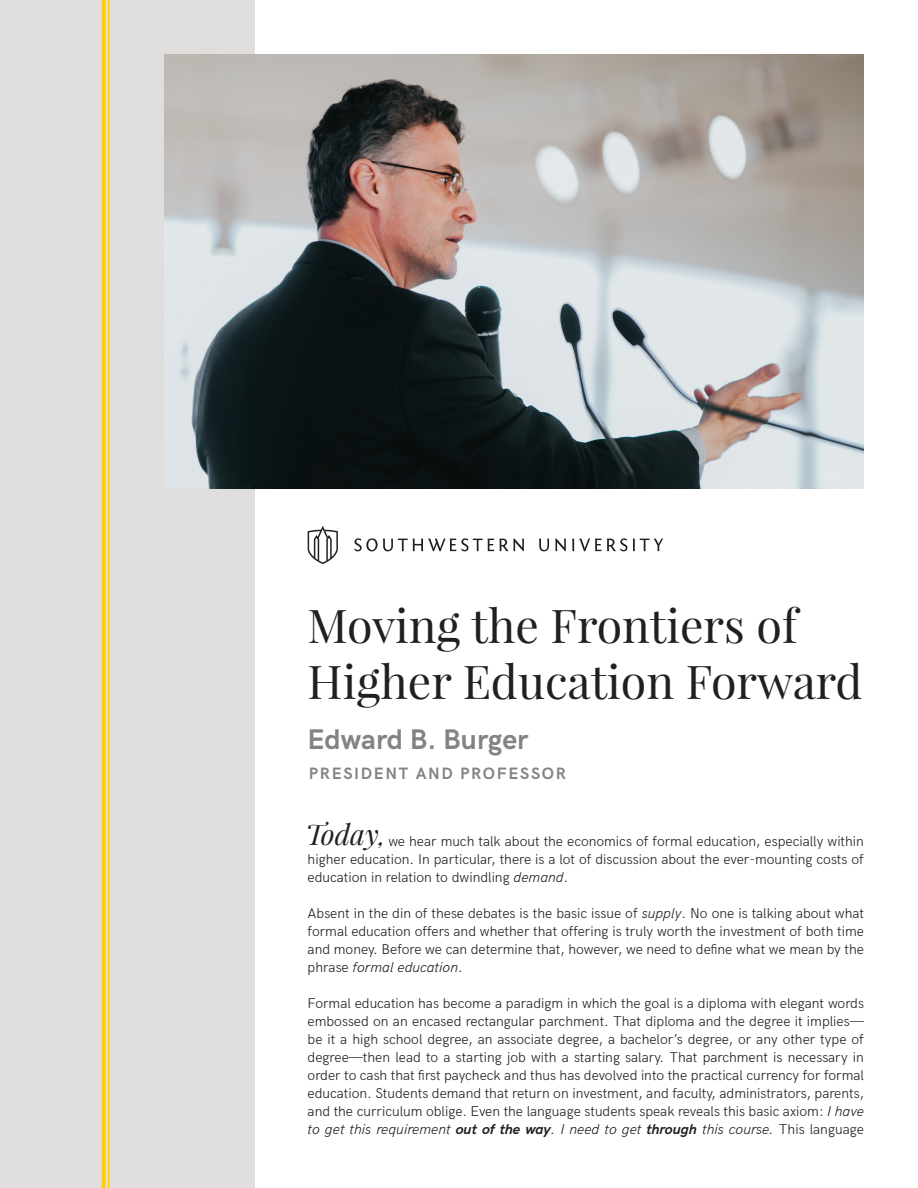
<style>
.page{position:relative;width:918px;height:1188px;background:#fff}
.page>*{position:absolute;margin:0;border:0;box-sizing:border-box;transform-origin:0 0}
.t1{font:46.5px/55.8px "Playfair Display";color:#231f20}
.t2{font:700 28.5px "HK Grotesk";color:#828383}
.t3{font:700 16.5px "HK Grotesk";letter-spacing:.1em;color:#828383}
.t4{font:300 14.25px/18px "HK Grotesk";color:#231f20;text-align:justify}
.s1{font-family:"Playfair Display";font-weight:400;font-style:italic;font-size:28.5px}
.s2{font-family:"Playfair Display";font-weight:400;font-style:italic;font-size:24px}
.s3{font-style:italic}
.s4{font-weight:700;font-style:italic}
</style>
<div class="page">
<div style="left:0;top:0;width:255px;height:1188px;background:#e0dedd"></div>
<svg style="left:102px;top:0;width:4px;height:1188px;background:#facf21"></svg>
<hr style="left:108px;top:0;width:1px;height:1188px;background:#fecd08">
<svg style="left:308px;top:526px;width:30px;height:38px"></svg>
<svg style="left:354px;top:538px;width:170px;height:13px"></svg>
<svg style="left:539px;top:539px;width:10px;height:12px"></svg>
<svg style="left:555px;top:539px;width:11px;height:12px"></svg>
<svg style="left:572px;top:538px;width:55px;height:13px"></svg>
<svg style="left:633px;top:539px;width:30px;height:12px"></svg>
<img style="left:164px;top:54px;width:700px;height:434px">
<h1 class="t1" style="left:308px;top:598px;width:557px">Moving the Frontiers of<br>Higher Education Forward</h1>
<h2 class="t2" style="left:308px;top:717px;width:222px">Edward B. Burger</h2>
<p class="t3" style="left:309px;top:761px;width:259px">PRESIDENT AND PROFESSOR</p>
<p class="t4" style="left:306px;top:831px;width:560px"><span class="s1">Today</span><span class="s2">,</span> we hear much talk about the economics of formal education, especially within higher education. In particular, there is a lot of discussion about the ever-mounting costs of education in relation to dwindling <span class="s3">demand</span>.</p>
<p class="t4" style="left:308px;top:903px;width:558px">Absent in the din of these debates is the basic issue of <span class="s3">supply</span>. No one is talking about what formal education offers and whether that offering is truly worth the investment of both time and money. Before we can determine that, however, we need to define what we mean by the phrase <span class="s3">formal education</span>.</p>
<p class="t4" style="left:308px;top:993px;width:558px">Formal education has become a paradigm in which the goal is a diploma with elegant words embossed on an encased rectangular parchment. That diploma and the degree it implies— be it a high school degree, an associate degree, a bachelor’s degree, or any other type of degree—then lead to a starting job with a starting salary. That parchment is necessary in order to cash that first paycheck and thus has devolved into the practical currency for formal education. Students demand that return on investment, and faculty, administrators, parents, and the curriculum oblige. Even the language students speak reveals this basic axiom: <span class="s3">I have to get this requirement</span> <span class="s4">out of the way</span><span class="s3">. I need to get</span> <span class="s4">through</span> <span class="s3">this course.</span> This language</p>
</div>
